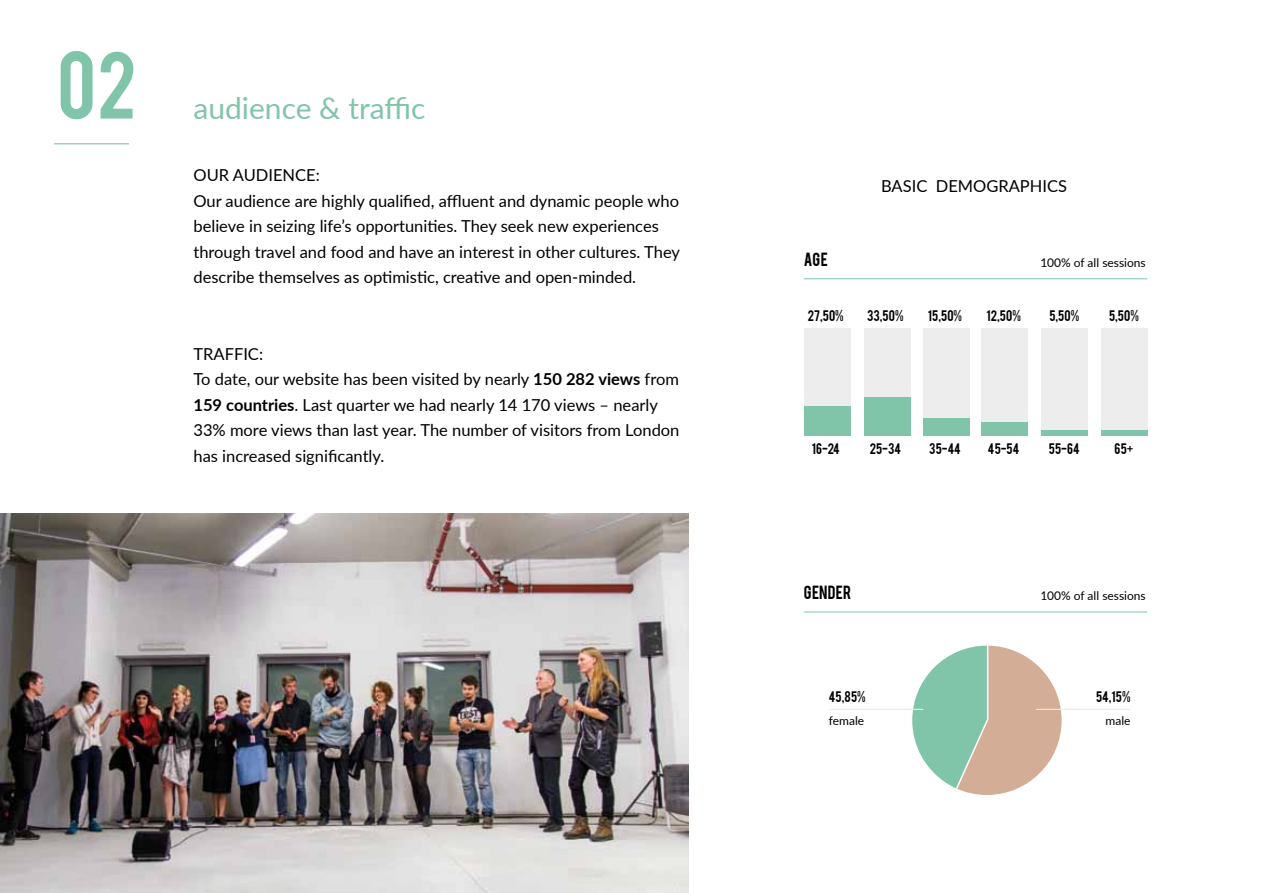
<style>
.page{position:relative;width:1263px;height:893px;background:#fff}
.page>*{position:absolute;margin:0;border:0;box-sizing:border-box;transform-origin:0 0}
.t1{font:75px "Bebas";color:#80c5a9}
.t2{font:30px "Lato";color:#80c5a9}
.t3{font:16.5px/25.5px "Lato";color:#000}
.t4{font:15px "Bebas";letter-spacing:.025em;color:#000}
.t5{font:12px "Bebas";letter-spacing:.015em;color:#000}
.t6{font:12px "Lato";color:#000}
.s1{font-weight:700}
</style>
<div class="page">
<img style="left:0;top:513px;width:689px;height:380px">
<hr style="left:54px;top:143px;width:75px;height:1px;background:#80c5a9">
<hr style="left:804px;top:278px;width:343px;height:1px;background:#80c5a9">
<div style="left:804px;top:329px;width:46px;height:107px;background:#ededed"></div>
<div style="left:864px;top:329px;width:46px;height:107px;background:#ededed"></div>
<div style="left:924px;top:329px;width:46px;height:107px;background:#ededed"></div>
<div style="left:981px;top:329px;width:47px;height:107px;background:#ededed"></div>
<div style="left:1042px;top:329px;width:46px;height:107px;background:#ededed"></div>
<div style="left:1101px;top:329px;width:46px;height:107px;background:#ededed"></div>
<div style="left:804px;top:406px;width:46px;height:30px;background:#80c5a9"></div>
<div style="left:864px;top:398px;width:46px;height:38px;background:#80c5a9"></div>
<div style="left:924px;top:419px;width:46px;height:17px;background:#80c5a9"></div>
<div style="left:981px;top:422px;width:47px;height:14px;background:#80c5a9"></div>
<div style="left:1042px;top:430px;width:46px;height:6px;background:#80c5a9"></div>
<div style="left:1101px;top:430px;width:46px;height:6px;background:#80c5a9"></div>
<hr style="left:804px;top:612px;width:343px;height:1px;background:#80c5a9">
<svg style="left:912px;top:645px;width:149px;height:150px"></svg>
<hr style="left:829px;top:709px;width:94px;height:1px;background:#ededed">
<hr style="left:1036px;top:709px;width:94px;height:1px;background:#ededed">
<h1 class="t1" style="left:57px;top:31px;width:81px">02</h1>
<h2 class="t2" style="left:193px;top:86px;width:233px">audience &amp; traffic</h2>
<p class="t3" style="left:193px;top:162px;width:488px">Our Audience:<br>Our audience are highly qualified, affluent and dynamic people who believe in seizing life’s opportunities. They seek new experiences through travel and food and have an interest in other cultures. They describe themselves as optimistic, creative and open-minded.</p>
<p class="t3" style="left:193px;top:340px;width:487px">Traffic:<br>To date, our website has been visited by nearly <span class="s1">150 282 views</span> from <span class="s1">159 countries</span>. Last quarter we had nearly 14 170 views – nearly 33% more views than last year. The number of visitors from London has increased significantly.</p>
<p class="t3" style="left:881px;top:172px;width:187px">Basic demographics</p>
<p class="t4" style="left:804px;top:248px;width:25px">AGE</p>
<p class="t6" style="left:1040px;top:254px;width:107px">100% of all sessions</p>
<p class="t5" style="left:808px;top:307px;width:38px">27,50%</p>
<p class="t5" style="left:867px;top:307px;width:38px">33,50%</p>
<p class="t5" style="left:928px;top:307px;width:36px">15,50%</p>
<p class="t5" style="left:986px;top:307px;width:36px">12,50%</p>
<p class="t5" style="left:1049px;top:307px;width:31px">5,50%</p>
<p class="t5" style="left:1109px;top:307px;width:31px">5,50%</p>
<p class="t5" style="left:812px;top:440px;width:30px">16-24</p>
<p class="t5" style="left:870px;top:440px;width:33px">25-34</p>
<p class="t5" style="left:929px;top:440px;width:33px">35-44</p>
<p class="t5" style="left:988px;top:440px;width:33px">45-54</p>
<p class="t5" style="left:1049px;top:440px;width:32px">55-64</p>
<p class="t5" style="left:1114px;top:440px;width:20px">65+</p>
<p class="t4" style="left:804px;top:581px;width:49px">GENDER</p>
<p class="t6" style="left:1040px;top:587px;width:107px">100% of all sessions</p>
<p class="t5" style="left:829px;top:687px;width:38px">45,85%</p>
<p class="t5" style="left:1096px;top:687px;width:36px">54,15%</p>
<p class="t6" style="left:829px;top:712px;width:37px">female</p>
<p class="t6" style="left:1105px;top:712px;width:26px">male</p>
</div>
